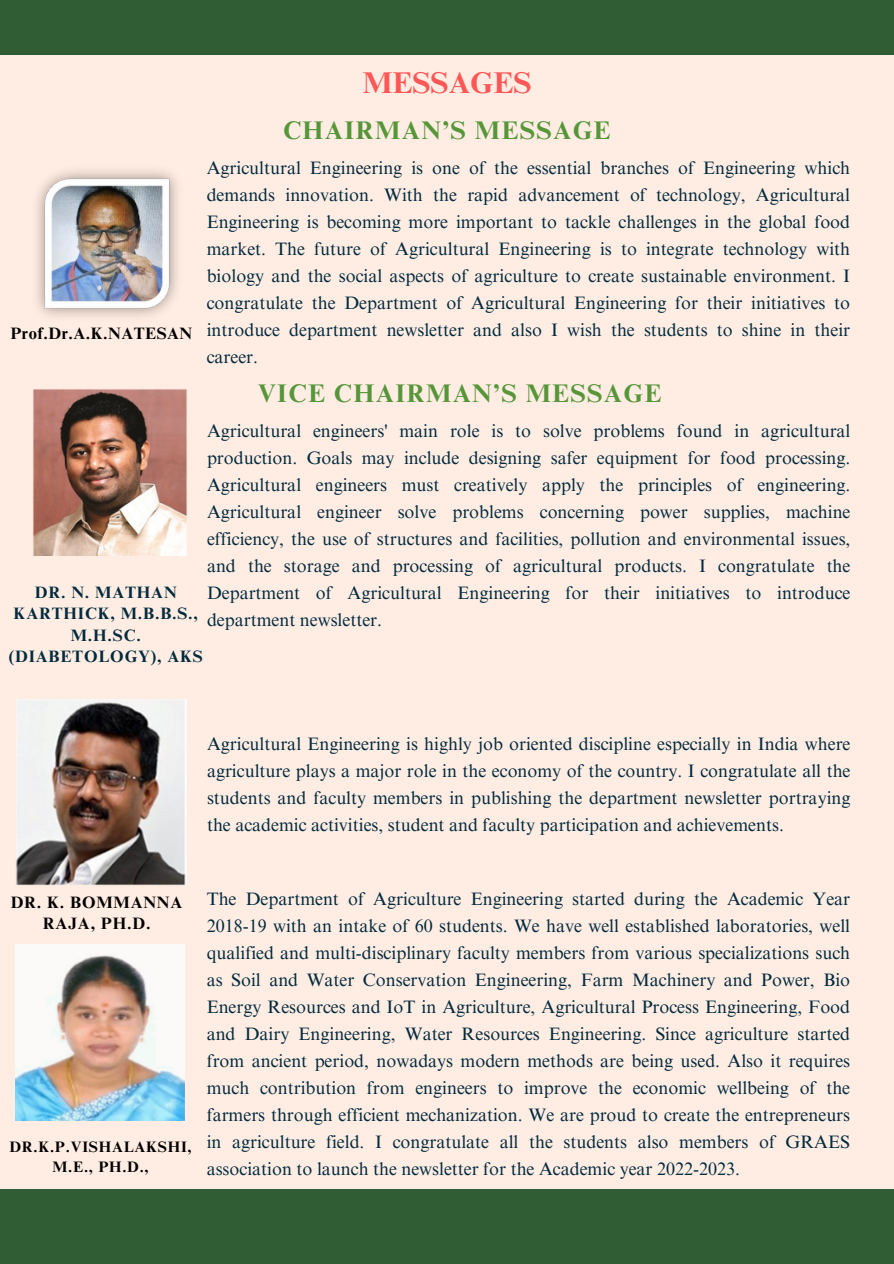
<style>
.page{position:relative;width:894px;height:1264px;background:#fff}
.page>*{position:absolute;margin:0;border:0;box-sizing:border-box;transform-origin:0 0}
.t1{font:700 30px "Times NRMT Pro";color:#ff5757}
.t2{font:700 25.5px "Times NRMT Pro";letter-spacing:.05em;color:#569639}
.t3{font:18px/27px "Times NRMT Pro";color:#022a3d;text-align:justify}
.t4{font:700 16.5px/21.3px "Times NRMT Pro";letter-spacing:.05em;color:#022a3d;text-align:center}
.t5{font:700 16.5px/21.3px "Times NRMT Pro";letter-spacing:.05em;color:#000;text-align:center}
.t6{font:700 16.5px "Times NRMT Pro";letter-spacing:.03em;color:#000}
.t7{font:700 15.15px/19.6px "Times NRMT Pro";letter-spacing:.05em;color:#000;text-align:center}
</style>
<div class="page">
<div style="left:0;top:0;width:893px;height:1263px;background:#ffede3"></div>
<div style="left:0;top:1188px;width:893px;height:75px;background:#315d34"></div>
<div style="left:0;top:0;width:893px;height:55px;background:#315d34"></div>
<img style="left:37px;top:170px;width:141px;height:147px">
<img style="left:33px;top:389px;width:154px;height:167px">
<img style="left:16px;top:699px;width:171px;height:186px">
<img style="left:15px;top:944px;width:169px;height:176px">
<h3 class="t6" style="left:10px;top:327px;width:183px">Prof.Dr.A.K.NATESAN</h3>
<p class="t1" style="left:362px;top:72px;width:170px">MESSAGES</p>
<h5 class="t2" style="left:283px;top:120px;width:329px">CHAIRMAN’S MESSAGE</h5>
<h2 class="t3" style="left:207px;top:157px;width:644px">Agricultural Engineering is one of the essential branches of Engineering which demands innovation. With the rapid advancement of technology, Agricultural Engineering is becoming more important to tackle challenges in the global food market. The future of Agricultural Engineering is to integrate technology with biology and the social aspects of agriculture to create sustainable environment. I congratulate the Department of Agricultural Engineering for their initiatives to introduce department newsletter and also I wish the students to shine in their career.</h2>
<p class="t2" style="left:257px;top:383px;width:405px">VICE CHAIRMAN’S MESSAGE</p>
<p class="t3" style="left:207px;top:419px;width:644px">Agricultural engineers' main role is to solve problems found in agricultural production. Goals may include designing safer equipment for food processing.<br>Agricultural engineers must creatively apply the principles of engineering.<br>Agricultural engineer solve problems concerning power supplies, machine efficiency, the use of structures and facilities, pollution and environmental issues, and the storage and processing of agricultural products. I congratulate the Department of Agricultural Engineering for their initiatives to introduce department newsletter.</p>
<h3 class="t4" style="left:9px;top:583px;width:195px">DR. N. MATHAN<br>KARTHICK, M.B.B.S.,<br>M.H.SC. (DIABETOLOGY), AKS</h3>
<h5 class="t3" style="left:207px;top:732px;width:644px">Agricultural Engineering is highly job oriented discipline especially in India where agriculture plays a major role in the economy of the country. I congratulate all the students and faculty members in publishing the department newsletter portraying the academic activities, student and faculty participation and achievements.</h5>
<p class="t5" style="left:11px;top:893px;width:173px">DR. K. BOMMANNA<br>RAJA, PH.D.</p>
<p class="t7" style="left:10px;top:1139px;width:184px">DR.K.P.VISHALAKSHI,<br>M.E., PH.D.,</p>
<h5 class="t3" style="left:207px;top:887px;width:644px">The Department of Agriculture Engineering started during the Academic Year 2018-19 with an intake of 60 students. We have well established laboratories, well qualified and multi-disciplinary faculty members from various specializations such as Soil and Water Conservation Engineering, Farm Machinery and Power, Bio Energy Resources and IoT in Agriculture, Agricultural Process Engineering, Food and Dairy Engineering, Water Resources Engineering. Since agriculture started from ancient period, nowadays modern methods are being used. Also it requires much contribution from engineers to improve the economic wellbeing of the farmers through efficient mechanization. We are proud to create the entrepreneurs in agriculture field. I congratulate all the students also members of GRAES association to launch the newsletter for the Academic year 2022-2023.</h5>
</div>
